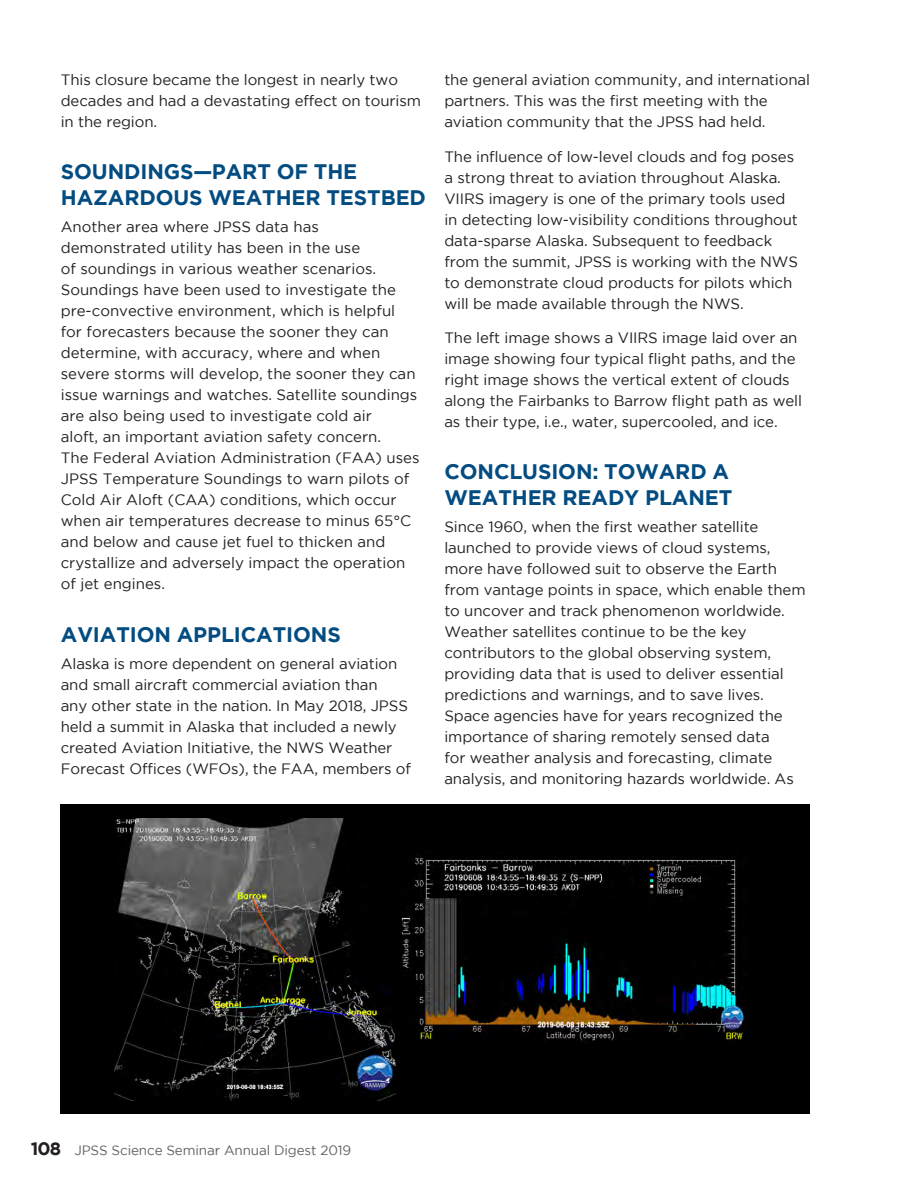
<style>
.page{position:relative;width:918px;height:1188px;background:#fff}
.page>*{position:absolute;margin:0;border:0;box-sizing:border-box;transform-origin:0 0}
.Subhead{font:700 21px/25.2px "Gotham";letter-spacing:-.005em;color:#034c81}
.Body{font:15px/21px "Gotham";letter-spacing:-.005em;color:#231f20}
.t1{font:13.5px "Gotham";letter-spacing:-.01em;color:#636366}
.s1{font-weight:700;font-size:18px;color:#231f20}
</style>
<div class="page">
<div style="left:61px;top:805px;width:749px;height:309px;background:#010000"></div>
<img style="left:114px;top:819px;width:634px;height:281px">
<p class="Body" style="left:61px;top:69px;width:362px">This closure became the longest in nearly two decades and had a devastating effect on tourism in the region.</p>
<h2 class="Subhead" style="left:61px;top:159px;width:367px">SOUNDINGS—PART OF THE<br>HAZARDOUS WEATHER TESTBED</h2>
<p class="Body" style="left:61px;top:216px;width:360px">Another area where JPSS data has demonstrated utility has been in the use<br>of soundings in various weather scenarios.<br>Soundings have been used to investigate the pre-convective environment, which is helpful for forecasters because the sooner they can determine, with accuracy, where and when severe storms will develop, the sooner they can issue warnings and watches. Satellite soundings are also being used to investigate cold air<br>aloft, an important aviation safety concern.<br>The Federal Aviation Administration (FAA) uses JPSS Temperature Soundings to warn pilots of Cold Air Aloft (CAA) conditions, which occur when air temperatures decrease to minus 65°C and below and cause jet fuel to thicken and crystallize and adversely impact the operation of jet engines.</p>
<h2 class="Subhead" style="left:61px;top:621px;width:281px">AVIATION APPLICATIONS</h2>
<p class="Body" style="left:61px;top:653px;width:352px">Alaska is more dependent on general aviation and small aircraft commercial aviation than<br>any other state in the nation. In May 2018, JPSS held a summit in Alaska that included a newly created Aviation Initiative, the NWS Weather Forecast Offices (WFOs), the FAA, members of</p>
<p class="Body" style="left:444px;top:69px;width:367px">the general aviation community, and international partners. This was the first meeting with the aviation community that the JPSS had held.</p>
<p class="Body" style="left:444px;top:146px;width:355px">The influence of low-level clouds and fog poses a strong threat to aviation throughout Alaska.<br>VIIRS imagery is one of the primary tools used in detecting low-visibility conditions throughout data-sparse Alaska. Subsequent to feedback from the summit, JPSS is working with the NWS to demonstrate cloud products for pilots which will be made available through the NWS.</p>
<p class="Body" style="left:444px;top:327px;width:359px">The left image shows a VIIRS image laid over an image showing four typical flight paths, and the right image shows the vertical extent of clouds along the Fairbanks to Barrow flight path as well as their type, i.e., water, supercooled, and ice.</p>
<h2 class="Subhead" style="left:445px;top:459px;width:289px">CONCLUSION: TOWARD A<br>WEATHER READY PLANET</h2>
<p class="Body" style="left:444px;top:516px;width:363px">Since 1960, when the first weather satellite launched to provide views of cloud systems, more have followed suit to observe the Earth from vantage points in space, which enable them to uncover and track phenomenon worldwide.<br>Weather satellites continue to be the key contributors to the global observing system, providing data that is used to deliver essential predictions and warnings, and to save lives.<br>Space agencies have for years recognized the importance of sharing remotely sensed data<br>for weather analysis and forecasting, climate analysis, and monitoring hazards worldwide. As</p>
<p class="t1" style="left:31px;top:1143px;width:322px"><span class="s1">108</span> JPSS Science Seminar Annual Digest 2019</p>
</div>
